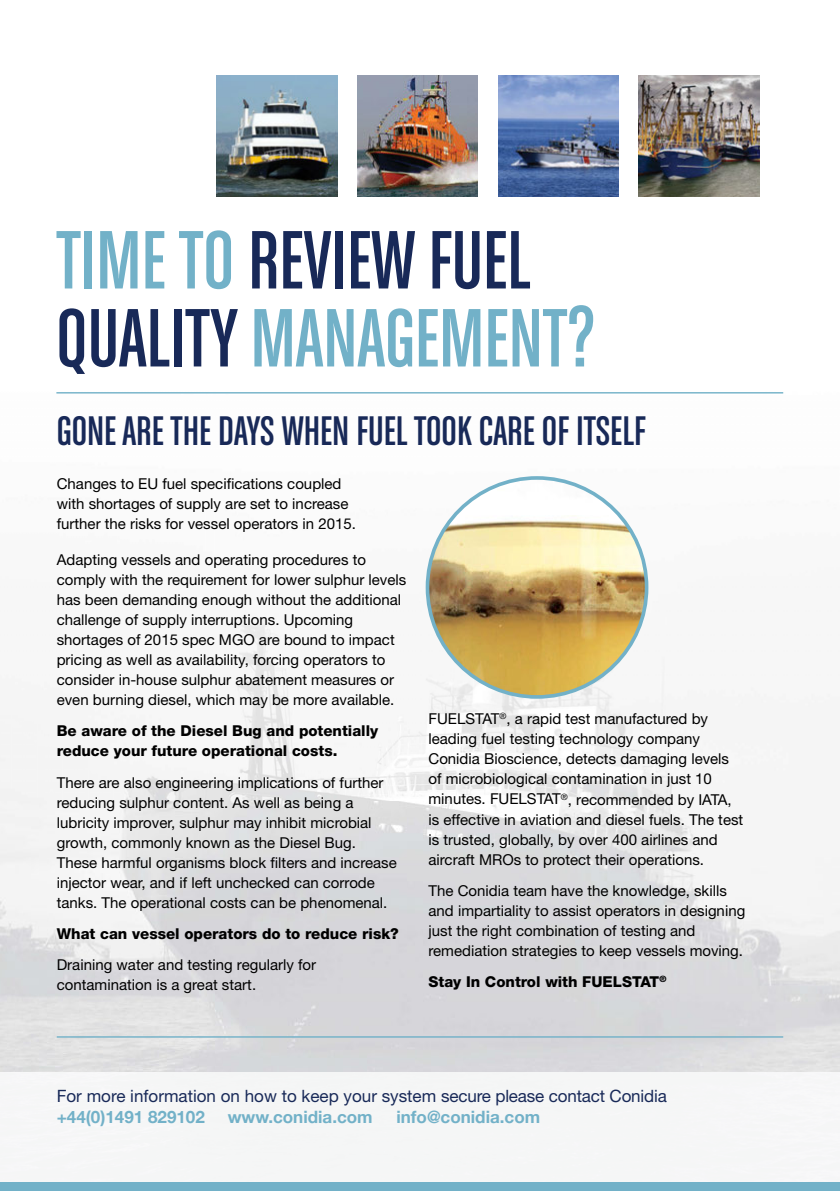
<style>
.page{position:relative;width:840px;height:1191px;background:#fff}
.page>*{position:absolute;margin:0;border:0;box-sizing:border-box;transform-origin:0 0}
.t1{font:88px/78px "Chalet Comprime Cologne Eighty";color:#72b1c8}
.t2{font:44px "Chalet Comprime Cologne Eighty";color:#182958}
.t3{font:17px "Helvetica Neue";color:#182958}
.t4{font:700 17px "Helvetica Neue";color:#72b1c8}
.t5{font:15px/20px "Helvetica Neue";color:#000}
.t6{font:800 15px/20px "Helvetica Neue";color:#000}
.s1{color:#182958}
</style>
<div class="page">
<img style="left:0;top:125px;width:839px;height:1056px">
<img style="left:216px;top:75px;width:121px;height:121px">
<img style="left:357px;top:75px;width:120px;height:121px">
<img style="left:497px;top:75px;width:121px;height:121px">
<img style="left:638px;top:75px;width:121px;height:121px">
<hr style="left:56px;top:392px;width:726px;height:1px;background:#72b1c8">
<hr style="left:57px;top:1036px;width:725px;height:1px;background:#72b1c8">
<div style="left:0;top:1181px;width:839px;height:10px;background:#72b1c8"></div>
<img style="left:427px;top:478px;width:219px;height:219px;border-radius:109px">
<h1 class="t1" style="left:56px;top:220px;width:540px">TIME TO <span class="s1">REVIEW FUEL<br>QUALITY</span> MANAGEMENT?</h1>
<h2 class="t2" style="left:57px;top:406px;width:590px">GONE ARE THE DAYS WHEN FUEL TOOK CARE OF ITSELF</h2>
<p class="t5" style="left:57px;top:473px;width:300px">Changes to EU fuel specifications coupled with shortages of supply are set to increase further the risks for vessel operators in 2015.</p>
<p class="t5" style="left:57px;top:549px;width:351px">Adapting vessels and operating procedures to comply with the requirement for lower sulphur levels has been demanding enough without the additional challenge of supply interruptions. Upcoming shortages of 2015 spec MGO are bound to impact pricing as well as availability, forcing operators to consider in-house sulphur abatement measures or even burning diesel, which may be more available.</p>
<p class="t6" style="left:57px;top:721px;width:323px">Be aware of the Diesel Bug and potentially reduce your future operational costs.</p>
<p class="t5" style="left:57px;top:772px;width:341px">There are also engineering implications of further reducing sulphur content. As well as being a lubricity improver, sulphur may inhibit microbial growth, commonly known as the Diesel Bug.<br>These harmful organisms block filters and increase injector wear, and if left unchecked can corrode tanks. The operational costs can be phenomenal.</p>
<p class="t6" style="left:57px;top:923px;width:343px">What can vessel operators do to reduce risk?</p>
<p class="t5" style="left:57px;top:955px;width:261px">Draining water and testing regularly for contamination is a great start.</p>
<p class="t5" style="left:428px;top:709px;width:316px">FUELSTAT<sup>®</sup>, a rapid test manufactured by leading fuel testing technology company Conidia Bioscience, detects damaging levels of microbiological contamination in just 10 minutes. FUELSTAT<sup>®</sup>, recommended by IATA, is effective in aviation and diesel fuels. The test is trusted, globally, by over 400 airlines and aircraft MROs to protect their operations.</p>
<p class="t5" style="left:428px;top:880px;width:318px">The Conidia team have the knowledge, skills and impartiality to assist operators in designing just the right combination of testing and remediation strategies to keep vessels moving.</p>
<p class="t6" style="left:428px;top:971px;width:239px">Stay In Control with FUELSTAT<sup>®</sup></p>
<p class="t3" style="left:57px;top:1086px;width:611px">For more information on how to keep your system secure please contact Conidia</p>
<p class="t4" style="left:57px;top:1102px;width:149px">+44(0)1491 829102</p>
<p class="t4" style="left:227px;top:1102px;width:146px">www.conidia.com</p>
<p class="t4" style="left:396px;top:1102px;width:145px">info@conidia.com</p>
</div>
